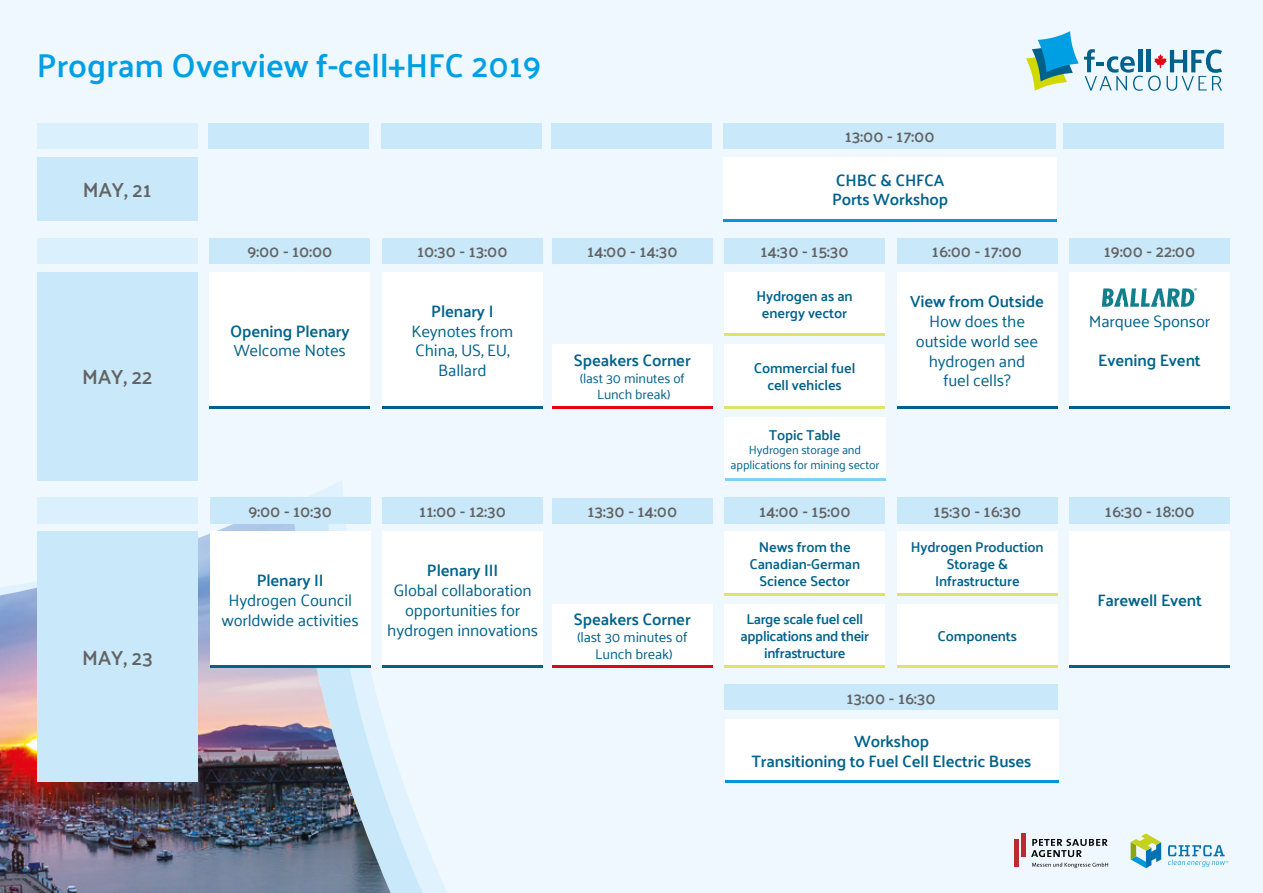
<style>
.page{position:relative;width:1263px;height:893px;background:#eef8fe}
.page>*{position:absolute;margin:0;border:0;box-sizing:border-box;transform-origin:0 0}
.t1{font:600 33px "Palanquin";color:#009fe3}
.t2{font:600 20.7px "Palanquin";color:#646363}
.t3{font:16.5px/19.8px "Palanquin";letter-spacing:-.01em;color:#00628b;text-align:center}
.t4{font:600 16.5px/19.8px "Palanquin";letter-spacing:-.01em;color:#00628b}
.t5{font:600 16.5px "Palanquin";color:#646363}
.t6{font:600 14.25px/17.1px "Palanquin";letter-spacing:-.01em;color:#00628b;text-align:center}
.t7{font:14.25px/17.1px "Palanquin";letter-spacing:-.01em;color:#00628b;text-align:center}
.t8{font:13.5px/16.2px "Palanquin";letter-spacing:-.01em;color:#00628b;text-align:center}
.t9{font:12px/14.4px "Palanquin";letter-spacing:-.01em;color:#00628b;text-align:center}
</style>
<div class="page">
<svg style="left:391px;top:523px;width:33px;height:370px"></svg>
<img style="left:0;top:523px;width:391px;height:370px">
<svg style="left:1131px;top:833px;width:30px;height:35px"></svg>
<svg style="left:1168px;top:845px;width:60px;height:22px"></svg>
<hr style="left:1021px;top:833px;width:4px;height:24px;background:#bc2b30">
<svg style="left:1031px;top:839px;width:77px;height:29px"></svg>
<hr style="left:1014px;top:839px;width:4px;height:28px;background:#bc2b30">
<svg style="left:1026px;top:31px;width:196px;height:60px"></svg>
<div style="left:209px;top:272px;width:161px;height:136px;background:#fff"></div>
<div style="left:723px;top:157px;width:334px;height:64px;background:#fff"></div>
<div style="left:208px;top:123px;width:161px;height:26px;background:#c9e9fb"></div>
<div style="left:723px;top:123px;width:333px;height:26px;background:#c9e9fb"></div>
<div style="left:37px;top:272px;width:161px;height:208px;background:#c9e9fb"></div>
<div style="left:37px;top:157px;width:161px;height:64px;background:#c9e9fb"></div>
<div style="left:37px;top:123px;width:161px;height:26px;background:#dbf0fd"></div>
<div style="left:382px;top:272px;width:161px;height:136px;background:#fff"></div>
<div style="left:552px;top:344px;width:161px;height:64px;background:#fff"></div>
<div style="left:552px;top:604px;width:161px;height:64px;background:#fff"></div>
<div style="left:381px;top:123px;width:161px;height:26px;background:#c9e9fb"></div>
<div style="left:551px;top:123px;width:161px;height:26px;background:#c9e9fb"></div>
<div style="left:552px;top:498px;width:161px;height:25px;background:#c9e9fb"></div>
<div style="left:724px;top:344px;width:161px;height:64px;background:#fff"></div>
<div style="left:724px;top:417px;width:162px;height:63px;background:#fff"></div>
<div style="left:897px;top:272px;width:160px;height:136px;background:#fff"></div>
<div style="left:1069px;top:272px;width:161px;height:136px;background:#fff"></div>
<div style="left:209px;top:238px;width:161px;height:26px;background:#c9e9fb"></div>
<div style="left:37px;top:238px;width:161px;height:26px;background:#dbf0fd"></div>
<div style="left:382px;top:238px;width:161px;height:26px;background:#c9e9fb"></div>
<div style="left:552px;top:238px;width:161px;height:26px;background:#c9e9fb"></div>
<div style="left:724px;top:238px;width:161px;height:26px;background:#c9e9fb"></div>
<div style="left:897px;top:238px;width:160px;height:26px;background:#c9e9fb"></div>
<div style="left:1069px;top:238px;width:161px;height:26px;background:#c9e9fb"></div>
<div style="left:1063px;top:123px;width:161px;height:26px;background:#c9e9fb"></div>
<hr style="left:209px;top:406px;width:161px;height:2px;background:#00628b">
<hr style="left:723px;top:219px;width:334px;height:2px;background:#0096dc">
<hr style="left:382px;top:406px;width:161px;height:2px;background:#00628b">
<hr style="left:552px;top:406px;width:161px;height:2px;background:#e30613">
<hr style="left:552px;top:665px;width:161px;height:3px;background:#e30613">
<hr style="left:724px;top:406px;width:161px;height:3px;background:#e1e269">
<hr style="left:725px;top:478px;width:161px;height:2px;background:#83d0f5">
<div style="left:724px;top:272px;width:161px;height:64px;background:#fff"></div>
<hr style="left:724px;top:334px;width:161px;height:2px;background:#e1e269">
<hr style="left:897px;top:406px;width:160px;height:2px;background:#00628b">
<hr style="left:1069px;top:406px;width:161px;height:2px;background:#00628b">
<div style="left:210px;top:531px;width:161px;height:137px;background:#fff"></div>
<div style="left:210px;top:497px;width:161px;height:26px;background:#c9e9fb"></div>
<div style="left:37px;top:531px;width:161px;height:251px;background:#c9e9fb"></div>
<div style="left:37px;top:497px;width:161px;height:26px;background:#dbf0fd"></div>
<div style="left:382px;top:531px;width:161px;height:137px;background:#fff"></div>
<div style="left:382px;top:497px;width:161px;height:26px;background:#c9e9fb"></div>
<div style="left:724px;top:604px;width:161px;height:64px;background:#fff"></div>
<div style="left:897px;top:604px;width:161px;height:64px;background:#fff"></div>
<div style="left:725px;top:719px;width:333px;height:63px;background:#fff"></div>
<div style="left:724px;top:497px;width:161px;height:26px;background:#c9e9fb"></div>
<div style="left:724px;top:685px;width:334px;height:25px;background:#c9e9fb"></div>
<div style="left:897px;top:497px;width:161px;height:26px;background:#c9e9fb"></div>
<div style="left:1069px;top:531px;width:161px;height:137px;background:#fff"></div>
<div style="left:1069px;top:497px;width:161px;height:26px;background:#c9e9fb"></div>
<hr style="left:210px;top:665px;width:160px;height:3px;background:#00628b">
<hr style="left:382px;top:665px;width:161px;height:3px;background:#00628b">
<hr style="left:724px;top:666px;width:161px;height:2px;background:#e1e269">
<div style="left:724px;top:531px;width:161px;height:64px;background:#fff"></div>
<div style="left:897px;top:531px;width:161px;height:64px;background:#fff"></div>
<hr style="left:724px;top:593px;width:161px;height:2px;background:#e1e269">
<hr style="left:897px;top:593px;width:161px;height:2px;background:#e1e269">
<hr style="left:897px;top:665px;width:161px;height:3px;background:#e1e269">
<hr style="left:1069px;top:665px;width:161px;height:3px;background:#00628b">
<svg style="left:1102px;top:288px;width:95px;height:19px"></svg>
<hr style="left:725px;top:780px;width:334px;height:2px;background:#0096dc">
<h1 class="t1" style="left:37px;top:46px;width:506px">Program Overview f-cell+HFC 2019</h1>
<h2 class="t2" style="left:83px;top:178px;width:70px">MAY, 21</h2>
<p class="t5" style="left:845px;top:127px;width:91px">13:00 - 17:00</p>
<p class="t4" style="left:832px;top:170px;width:118px">CHBC &amp; CHFCA<br>Ports Workshop</p>
<h2 class="t2" style="left:82px;top:365px;width:72px">MAY, 22</h2>
<h2 class="t2" style="left:82px;top:646px;width:72px">MAY, 23</h2>
<p class="t5" style="left:247px;top:242px;width:87px">9:00 - 10:00</p>
<p class="t5" style="left:417px;top:242px;width:92px">10:30 - 13:00</p>
<p class="t5" style="left:587px;top:242px;width:92px">14:00 - 14:30</p>
<p class="t5" style="left:760px;top:242px;width:90px">14:30 - 15:30</p>
<p class="t5" style="left:932px;top:242px;width:92px">16:00 - 17:00</p>
<p class="t5" style="left:1104px;top:242px;width:93px">19:00 - 22:00</p>
<p class="t6" style="left:756px;top:287px;width:98px">Hydrogen as an energy vector</p>
<p class="t4" style="left:910px;top:292px;width:135px">View from Outside</p>
<p class="t3" style="left:916px;top:311px;width:124px">How does the outside world see hydrogen and fuel cells?</p>
<p class="t3" style="left:1089px;top:311px;width:123px">Marquee Sponsor</p>
<p class="t4" style="left:431px;top:301px;width:64px">Plenary I</p>
<p class="t3" style="left:411px;top:321px;width:103px">Keynotes from<br>China, US, EU,<br>Ballard</p>
<p class="t4" style="left:230px;top:321px;width:121px">Opening Plenary</p>
<p class="t3" style="left:234px;top:341px;width:114px">Welcome Notes</p>
<p class="t4" style="left:574px;top:351px;width:118px">Speakers Corner</p>
<p class="t8" style="left:580px;top:370px;width:106px">(last 30 minutes of<br>Lunch break)</p>
<p class="t4" style="left:1098px;top:351px;width:104px">Evening Event</p>
<p class="t6" style="left:754px;top:360px;width:103px">Commercial fuel cell vehicles</p>
<p class="t6" style="left:769px;top:426px;width:73px">Topic Table</p>
<p class="t9" style="left:730px;top:443px;width:150px">Hydrogen storage and applications for mining sector</p>
<p class="t5" style="left:248px;top:501px;width:85px">9:00 - 10:30</p>
<p class="t4" style="left:257px;top:570px;width:68px">Plenary II</p>
<p class="t3" style="left:221px;top:590px;width:139px">Hydrogen Council worldwide activities</p>
<p class="t5" style="left:419px;top:501px;width:88px">11:00 - 12:30</p>
<p class="t4" style="left:427px;top:561px;width:73px">Plenary III</p>
<p class="t3" style="left:387px;top:580px;width:152px">Global collaboration opportunities for hydrogen innovations</p>
<p class="t5" style="left:587px;top:502px;width:91px">13:30 - 14:00</p>
<p class="t4" style="left:574px;top:609px;width:118px">Speakers Corner</p>
<p class="t7" style="left:577px;top:629px;width:112px">(last 30 minutes of<br>Lunch break)</p>
<p class="t5" style="left:759px;top:501px;width:93px">14:00 - 15:00</p>
<p class="t5" style="left:933px;top:501px;width:90px">15:30 - 16:30</p>
<p class="t6" style="left:749px;top:538px;width:112px">News from the<br>Canadian-German<br>Science Sector</p>
<p class="t6" style="left:911px;top:538px;width:134px">Hydrogen Production<br>Storage &amp;<br>Infrastructure</p>
<p class="t6" style="left:740px;top:611px;width:130px">Large scale fuel cell applications and their infrastructure</p>
<p class="t6" style="left:937px;top:628px;width:81px">Components</p>
<p class="t5" style="left:846px;top:688px;width:91px">13:00 - 16:30</p>
<p class="t4" style="left:752px;top:731px;width:281px;text-align:center">Workshop<br>Transitioning to Fuel Cell Electric Buses</p>
<p class="t5" style="left:1105px;top:501px;width:91px">16:30 - 18:00</p>
<p class="t4" style="left:1097px;top:590px;width:106px">Farewell Event</p>
</div>
